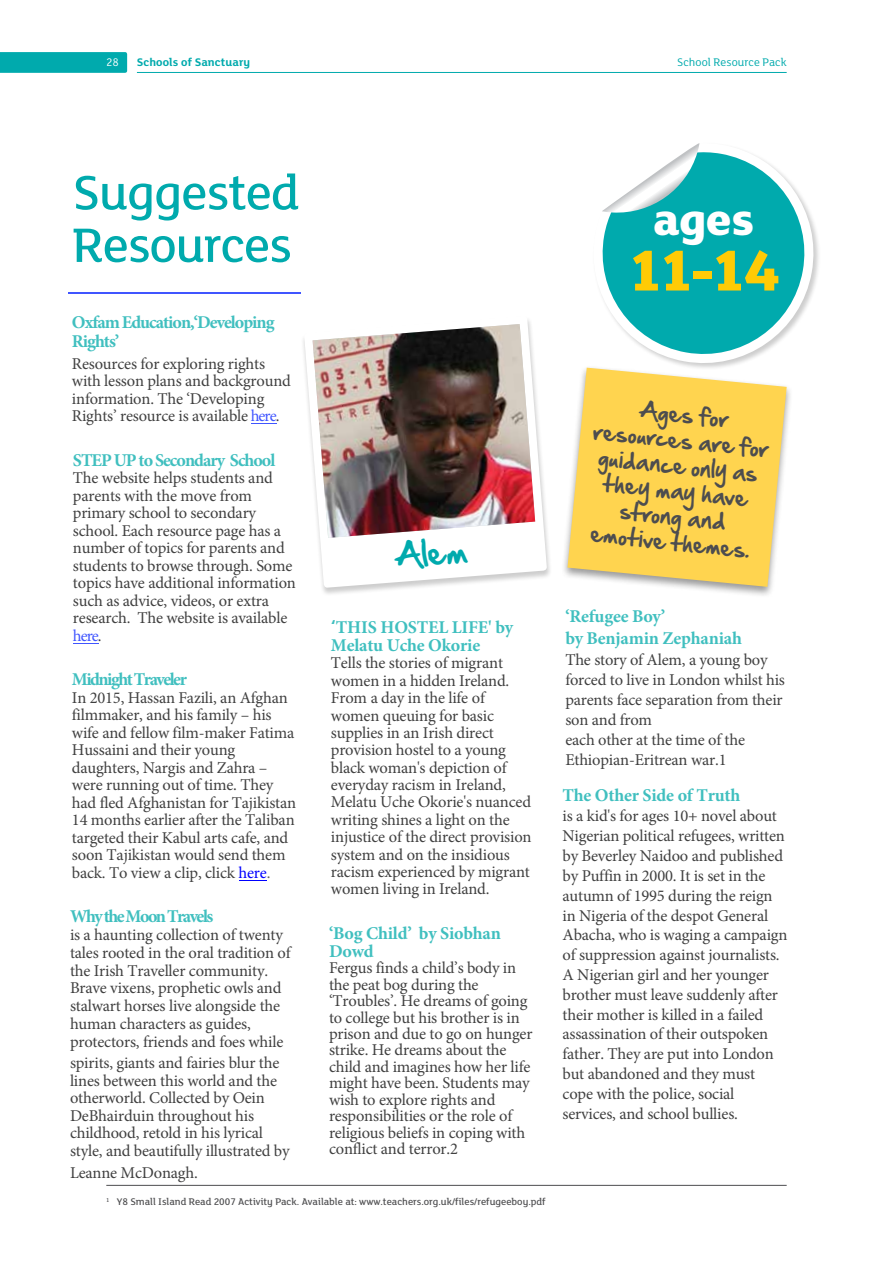
<style>
.page{position:relative;width:893px;height:1263px;background:#fff}
.page>*{position:absolute;margin:0;border:0;box-sizing:border-box;transform-origin:0 0}
.t1{font:800 62.85px "FS Lola";color:#ffcb05}
.t2{font:500 52.5px/52.5px "FS Lola";letter-spacing:-.02em;color:#00aaad}
.t3{font:800 47.85px "FS Lola";color:#fff}
.t4{font:30px "Hand Of Sean";color:#00aaad}
.t5{font:21px/25.5px "Hand Of Sean";color:#4d4d4f;text-align:center}
.t6{font:700 18px/21.8px "Minion Pro";letter-spacing:-.01em;color:#40bfbf}
.t7{font:700 18px/19px "Minion Pro";letter-spacing:-.055em;color:#40bfbf}
.t8{font:700 18px "Minion Pro";letter-spacing:-.085em;color:#40bfbf}
.t9{font:16.5px/17.4px "Minion Pro";letter-spacing:-.01em;color:#404040}
.t10{font:700 12px "FS Lola";letter-spacing:.005em;color:#00aaad}
.t11{font:12px "FS Lola";color:#00aaad}
.t12{font:12px "FS Lola";color:#fff}
.t13{font:500 10.5px "FS Lola";color:#4d4d4f}
.s1{color:#4055ff}
.s2{color:#00f}
.s3{color:#616161}
.s4{font-family:"Leelawadee UI"}
</style>
<div class="page">
<svg style="left:672px;top:143px;width:147px;height:222px"></svg>
<svg style="left:602px;top:152px;width:210px;height:210px;fill:#00aaad"></svg>
<svg style="left:602px;top:143px;width:97px;height:72px"></svg>
<hr style="left:68px;top:292px;width:233px;height:1px;background:#4055ff">
<div style="left:301px;top:315px;width:251px;height:281px;background:#000;opacity:.2"></div>
<svg style="left:304px;top:315px;width:243px;height:273px"></svg>
<img style="left:313px;top:324px;width:222px;height:214px">
<hr style="left:106px;top:1185px;width:681px;height:1px;background:#4d4d4f">
<div style="left:560px;top:365px;width:233px;height:233px;background:#000;opacity:.4"></div>
<svg style="left:567px;top:368px;width:220px;height:219px;background:#fcd868"></svg>
<svg style="left:0;top:52px;width:127px;height:21px;background:#03abad"></svg>
<hr style="left:137px;top:72px;width:650px;height:1px;background:#00aaad">
<svg style="left:73px;top:643px;width:26px;height:1px"></svg>
<svg style="left:251px;top:423px;width:25px;height:1px"></svg>
<p class="t12" style="left:106px;top:54px;width:14px">28</p>
<p class="t10" style="left:137px;top:54px;width:115px">Schools of Sanctuary</p>
<p class="t11" style="left:677px;top:54px;width:111px">School Resource Pack</p>
<h2 class="t2" style="left:72px;top:164px;width:229px">Suggested<br>Resources</h2>
<p class="t7" style="left:72px;top:312px;width:204px">Oxfam Education,‘Developing<br>Rights’</p>
<p class="t9" style="left:72px;top:355px;width:220px">Resources for exploring rights with lesson plans and background information. The ‘Developing Rights’ resource is available <span class="s1">here</span>.</p>
<p class="t7" style="left:73px;top:450px;width:204px">STEP UP to Secondary School</p>
<p class="t9" style="left:73px;top:469px;width:224px">The website helps students and parents with the move from primary school to secondary school. Each resource page has a number of topics for parents and students to browse through. Some topics have additional information such as advice, videos, or extra research. The website is available <span class="s1">here</span>.</p>
<p class="t8" style="left:72px;top:666px;width:116px">Midnight Traveler</p>
<p class="t9" style="left:72px;top:689px;width:226px">In 2015, Hassan Fazili, an Afghan filmmaker, and his family – his wife and fellow film-maker Fatima<br>Hussaini and their young daughters, Nargis and Zahra – were running out of time. They had fled Afghanistan for Tajikistan<br>14 months earlier after the Taliban targeted their Kabul arts cafe, and soon Tajikistan would send them back. To view a clip, click <span class="s2">here</span><span class="s3">.</span></p>
<p class="t8" style="left:70px;top:903px;width:145px">Why the MoonTravels</p>
<p class="t9" style="left:70px;top:926px;width:222px;line-height:17.9px">is a haunting collection of twenty tales rooted in the oral tradition of the Irish Traveller community.<br>Brave vixens, prophetic owls and stalwart horses live alongside the human characters as guides, protectors, friends and foes while</p>
<p class="t9" style="left:70px;top:1054px;width:221px">spirits, giants and fairies blur the lines between this world and the otherworld. Collected by Oein DeBhairduin throughout his childhood, retold in his lyrical style, and beautifully illustrated by</p>
<p class="t9" style="left:70px;top:1163px;width:129px">Leanne McDonagh.</p>
<h3 class="t4" style="left:391px;top:530px;width:76px;rotate:-5deg">Alem</h3>
<p class="t6" style="left:331px;top:617px;width:184px;line-height:18px"><span class="s4">‘</span>THIS HOSTEL LIFE' by<br>Melatu Uche Okorie</p>
<p class="t9" style="left:331px;top:654px;width:202px">Tells the stories of migrant women in a hidden Ireland.<br>From a day in the life of women queuing for basic supplies in an Irish direct provision hostel to a young black woman's depiction of everyday racism in Ireland,<br>Melatu Uche Okorie's nuanced writing shines a light on the injustice of the direct provision system and on the insidious racism experienced by migrant women living in Ireland.</p>
<p class="t6" style="left:329px;top:924px;width:173px;line-height:17.9px">‘Bog Child’ by Siobhan<br>Dowd</p>
<p class="t9" style="left:329px;top:960px;width:205px;line-height:16.4px">Fergus finds a child’s body in the peat bog during the ‘Troubles’. He dreams of going to college but his brother is in prison and due to go on hunger strike. He dreams about the child and imagines how her life might have been. Students may wish to explore rights and responsibilities or the role of religious beliefs in coping with conflict and terror.2</p>
<p class="t13" style="left:106px;top:1195px;width:441px"><sup>1</sup> Y8 Small Island Read 2007 Activity Pack. Available at: www.teachers.org.uk/files/refugeeboy.pdf</p>
<h3 class="t3" style="left:653px;top:186px;width:103px">ages</h3>
<h1 class="t1" style="left:627px;top:226px;width:155px">11-14</h1>
<p class="t5" style="left:597px;top:392px;width:178px;rotate:6deg">Ages for resources are for guidance only as they may have strong and emotive themes.</p>
<p class="t6" style="left:565px;top:606px;width:178px">‘Refugee Boy’<br>by Benjamin Zephaniah</p>
<p class="t9" style="left:565px;top:650px;width:221px;line-height:20px">The story of Alem, a young boy forced to live in London whilst his parents face separation from their son and from<br>each other at the time of the<br>Ethiopian-Eritrean war.1</p>
<p class="t6" style="left:562px;top:784px;width:179px">The Other Side of Truth</p>
<p class="t9" style="left:562px;top:806px;width:226px;line-height:19.8px">is a kid's for ages 10+ novel about<br>Nigerian political refugees, written by Beverley Naidoo and published by Puffin in 2000. It is set in the autumn of 1995 during the reign in Nigeria of the despot General<br>Abacha, who is waging a campaign of suppression against journalists.<br>A Nigerian girl and her younger brother must leave suddenly after their mother is killed in a failed assassination of their outspoken father. They are put into London but abandoned and they must cope with the police, social services, and school bullies.</p>
</div>
